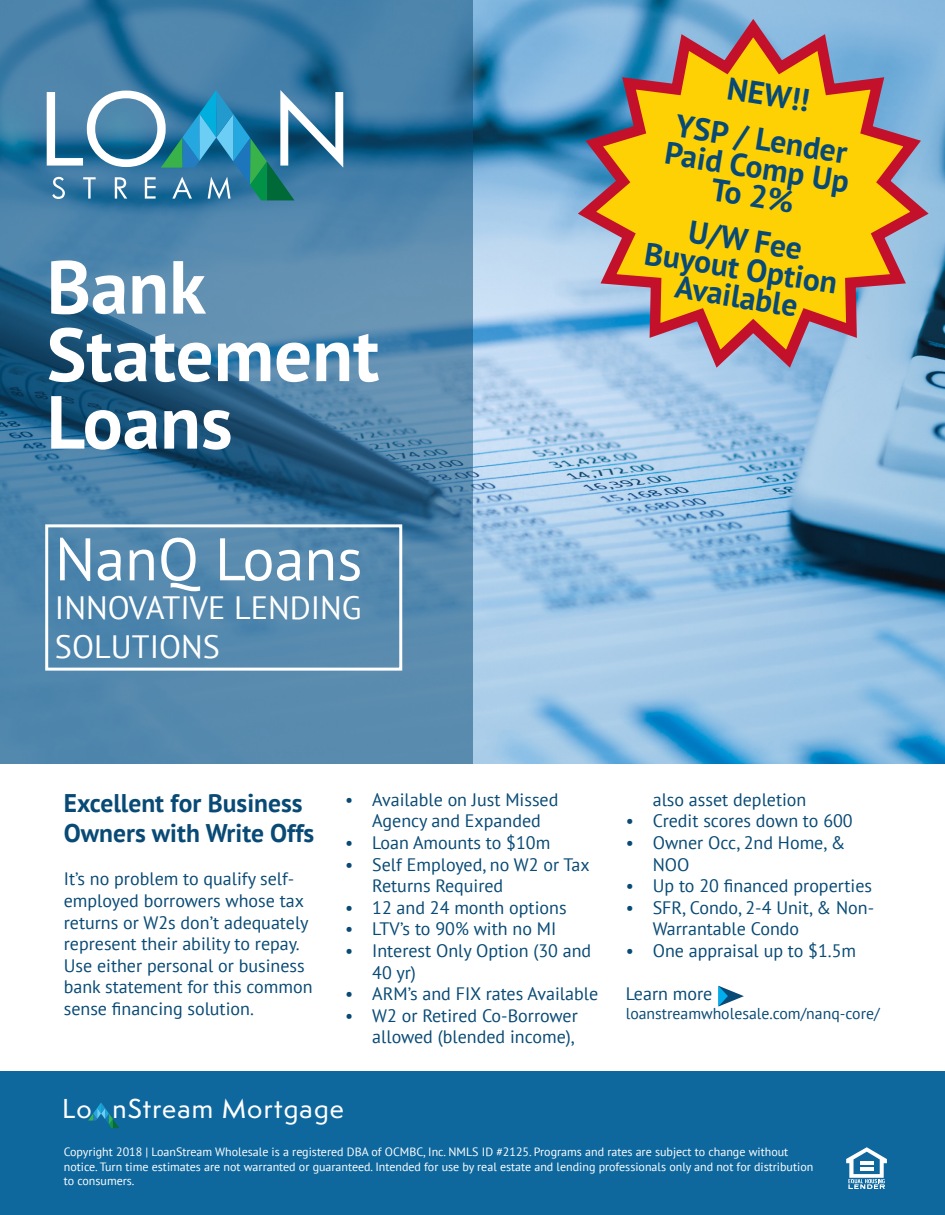
<style>
.page{position:relative;width:945px;height:1215px;background:#fff}
.page>*{position:absolute;margin:0;border:0;box-sizing:border-box;transform-origin:0 0}
.Cover_Title{font:700 75px/67.5px "PT Sans";color:#fff}
.Cover_Title-2{font:60px "PT Sans";color:#fff}
.Cover_Title-3{font:32.25px/38.7px "PT Sans";color:#fff}
.Cover_Title-4{font:700 31.5px/28.5px "PT Sans";color:#084a75;text-align:center}
.Cover_Title-5{font:700 25.5px/30.6px "PT Sans";color:#084a75}
.t1{font:500 25.2px "Semplicita Pro";letter-spacing:.05em;color:#fff}
.Cover_Title-6{font:18px/21.6px "PT Sans";color:#084a75}
.Cover_Title-7{font:15.75px "PT Sans";color:#084a75}
.Cover_Title-8{font:12px/14.4px "PT Sans";color:#fff}
</style>
<div class="page">
<img style="left:472px;top:0;width:473px;height:763px">
<svg style="left:0;top:0;width:472px;height:763px;background:#467da3"></svg>
<div style="left:0;top:1072px;width:945px;height:143px;background:#0e689e"></div>
<svg style="left:47px;top:90px;width:296px;height:110px;background:#498bab"></svg>
<div style="left:45px;top:524px;width:357px;height:147px;border:3px solid #fff"></div>
<svg style="left:846px;top:1147px;width:41px;height:42px"></svg>
<svg style="left:718px;top:986px;width:26px;height:21px"></svg>
<svg style="left:569px;top:13px;width:369px;height:364px;background:#c1af65"></svg>
<svg style="left:88px;top:1103px;width:31px;height:25px"></svg>
<p class="Cover_Title" style="left:47px;top:252px;width:334px">Bank<br>Statement<br>Loans</p>
<p class="Cover_Title-2" style="left:55px;top:521px;width:309px">NanQ Loans</p>
<p class="Cover_Title-3" style="left:55px;top:588px;width:308px">INNOVATIVE LENDING<br>SOLUTIONS</p>
<p class="Cover_Title-4" style="left:730px;top:73px;width:84px;rotate:9deg">NEW!!</p>
<p class="Cover_Title-4" style="left:672px;top:110px;width:188px;rotate:9deg">YSP / Lender<br>Paid Comp Up<br>To 2%</p>
<p class="Cover_Title-4" style="left:652px;top:210px;width:196px;rotate:9deg">U/W Fee<br>Buyout Option<br>Available</p>
<p class="Cover_Title-5" style="left:64px;top:787px;width:252px">Excellent for Business<br>Owners with Write Offs</p>
<p class="Cover_Title-6" style="left:64px;top:868px;width:250px">It’s no problem to qualify self&shy;employed borrowers whose tax returns or W2s don’t adequately represent their ability to repay.<br>Use either personal or business bank statement for this common sense financing solution.</p>
<p class="Cover_Title-6" style="left:345px;top:788px;width:215px;text-align:center">• Available on Just Missed<br>Agency and Expanded</p>
<p class="Cover_Title-6" style="left:345px;top:832px;width:207px">• Loan Amounts to $10m</p>
<p class="Cover_Title-6" style="left:372px;top:853px;width:219px;text-indent:-27px">• Self Employed, no W2 or Tax<br>Returns Required</p>
<p class="Cover_Title-6" style="left:345px;top:896px;width:223px">• 12 and 24 month options</p>
<p class="Cover_Title-6" style="left:345px;top:918px;width:213px">• LTV’s to 90% with no MI</p>
<p class="Cover_Title-6" style="left:372px;top:940px;width:221px;text-indent:-27px">• Interest Only Option (30 and<br>40 yr)</p>
<p class="Cover_Title-6" style="left:345px;top:983px;width:254px">• ARM’s and FIX rates Available</p>
<p class="Cover_Title-6" style="left:345px;top:1004px;width:234px;text-align:right">• W2 or Retired Co-Borrower allowed (blended income),</p>
<p class="t1" style="left:62px;top:1091px;width:283px">Lo nStream Mortgage</p>
<p class="Cover_Title-6" style="left:653px;top:788px;width:155px">also asset depletion</p>
<p class="Cover_Title-6" style="left:626px;top:810px;width:229px">• Credit scores down to 600</p>
<p class="Cover_Title-6" style="left:653px;top:832px;width:194px;text-indent:-27px">• Owner Occ, 2nd Home, &amp;<br>NOO</p>
<p class="Cover_Title-6" style="left:626px;top:875px;width:248px">• Up to 20 financed properties</p>
<p class="Cover_Title-6" style="left:653px;top:896px;width:223px;text-indent:-27px">• SFR, Condo, 2-4 Unit, &amp; Non-<br>Warrantable Condo</p>
<p class="Cover_Title-6" style="left:626px;top:940px;width:232px">• One appraisal up to $1.5m</p>
<p class="Cover_Title-6" style="left:626px;top:983px;width:88px">Learn more</p>
<p class="Cover_Title-7" style="left:626px;top:1004px;width:255px">loanstreamwholesale.com/nanq-core/</p>
<p class="Cover_Title-8" style="left:64px;top:1145px;width:751px">Copyright 2018 | LoanStream Wholesale is a registered DBA of OCMBC, Inc. NMLS ID #2125. Programs and rates are subject to change without notice. Turn time estimates are not warranted or guaranteed. Intended for use by real estate and lending professionals only and not for distribution to consumers.</p>
</div>
